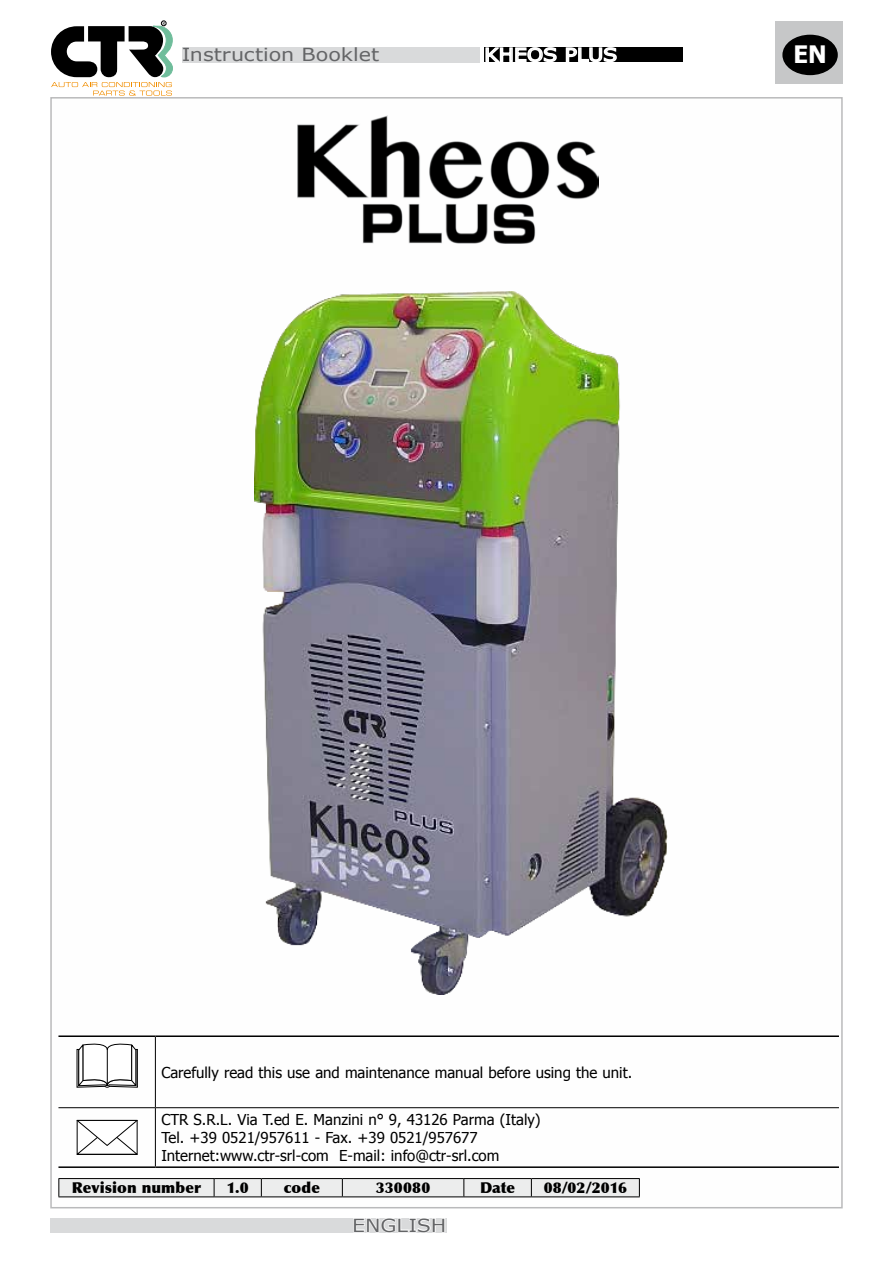
<style>
.page{position:relative;width:893px;height:1263px;background:#fff}
.page>*{position:absolute;margin:0;border:0;box-sizing:border-box;transform-origin:0 0}
.t1{font:700 24px "Tahoma";color:#fff}
.t2{font:18px "Verdana";letter-spacing:-.005em;color:#646567;scale:1.15 1}
.t3{font:18px "Verdana";letter-spacing:-.01em;color:#fff;scale:1.15 1}
.t4{font:15px/18px "Tahoma";color:#000}
.t5{font:900 15px "Optima";letter-spacing:.005em;color:#000}
</style>
<div class="page">
<div style="left:182px;top:47px;width:297px;height:16px;background:#d9dadb"></div>
<div style="left:50px;top:1218px;width:396px;height:15px;background:#d9dadb"></div>
<svg style="left:353px;top:1218px;width:92px;height:15px"></svg>
<div style="left:776px;top:21px;width:67px;height:62px;background:#c6c7c8"></div>
<div style="left:484px;top:47px;width:198px;height:15px;background:#000"></div>
<svg style="left:485px;top:47px;width:72px;height:15px"></svg>
<svg style="left:565px;top:47px;width:52px;height:15px"></svg>
<svg style="left:51px;top:21px;width:122px;height:75px"></svg>
<div style="left:783px;top:35px;width:54px;height:39px;background:#000;border-radius:50%"></div>
<div style="left:782px;top:35px;width:56px;height:40px;border:2px solid #000;border-radius:50%"></div>
<img style="left:298px;top:116px;width:301px;height:127px">
<img style="left:254px;top:291px;width:413px;height:703px">
<hr style="left:58px;top:1035px;width:97px;height:2px;background:#000">
<hr style="left:155px;top:1035px;width:684px;height:2px;background:#000">
<hr style="left:58px;top:1166px;width:97px;height:2px;background:#000">
<hr style="left:155px;top:1166px;width:684px;height:2px;background:#000">
<hr style="left:155px;top:1037px;width:1px;height:70px;background:#000">
<hr style="left:58px;top:1107px;width:97px;height:1px;background:#000">
<hr style="left:155px;top:1107px;width:684px;height:1px;background:#000">
<hr style="left:155px;top:1108px;width:1px;height:58px;background:#000">
<svg style="left:76px;top:1043px;width:62px;height:45px"></svg>
<svg style="left:76px;top:1119px;width:62px;height:36px"></svg>
<svg style="left:58px;top:1178px;width:582px;height:18px;background:#dcdddd"></svg>
<hr style="left:58px;top:1196px;width:156px;height:1px;background:#000">
<hr style="left:214px;top:1196px;width:47px;height:1px;background:#000">
<hr style="left:261px;top:1196px;width:81px;height:1px;background:#000">
<hr style="left:342px;top:1196px;width:122px;height:1px;background:#000">
<hr style="left:464px;top:1196px;width:67px;height:1px;background:#000">
<hr style="left:531px;top:1196px;width:109px;height:1px;background:#000">
<p class="t2" style="left:182px;top:43px;width:173px">Instruction Booklet</p>
<p class="t3" style="left:484px;top:43px;width:117px">KHEOS PLUS</p>
<h1 class="t1" style="left:793px;top:38px;width:35px">EN</h1>
<p class="t4" style="left:161px;top:1062px;width:472px">Carefully read this use and maintenance manual before using the unit.</p>
<p class="t4" style="left:161px;top:1110px;width:381px">CTR S.R.L. Via T.ed E. Manzini n° 9, 43126 Parma (Italy)<br>Tel. +39 0521/957611 - Fax. +39 0521/957677<br>Internet:www.ctr-srl-com E-mail: info@ctr-srl.com</p>
<p class="t5" style="left:72px;top:1179px;width:131px">Revision number</p>
<p class="t5" style="left:227px;top:1179px;width:24px">1.0</p>
<p class="t5" style="left:284px;top:1179px;width:38px">code</p>
<p class="t5" style="left:376px;top:1179px;width:56px">330080</p>
<p class="t5" style="left:480px;top:1179px;width:37px">Date</p>
<p class="t5" style="left:544px;top:1179px;width:85px">08/02/2016</p>
<p class="t2" style="left:352px;top:1214px;width:84px">ENGLISH</p>
</div>
